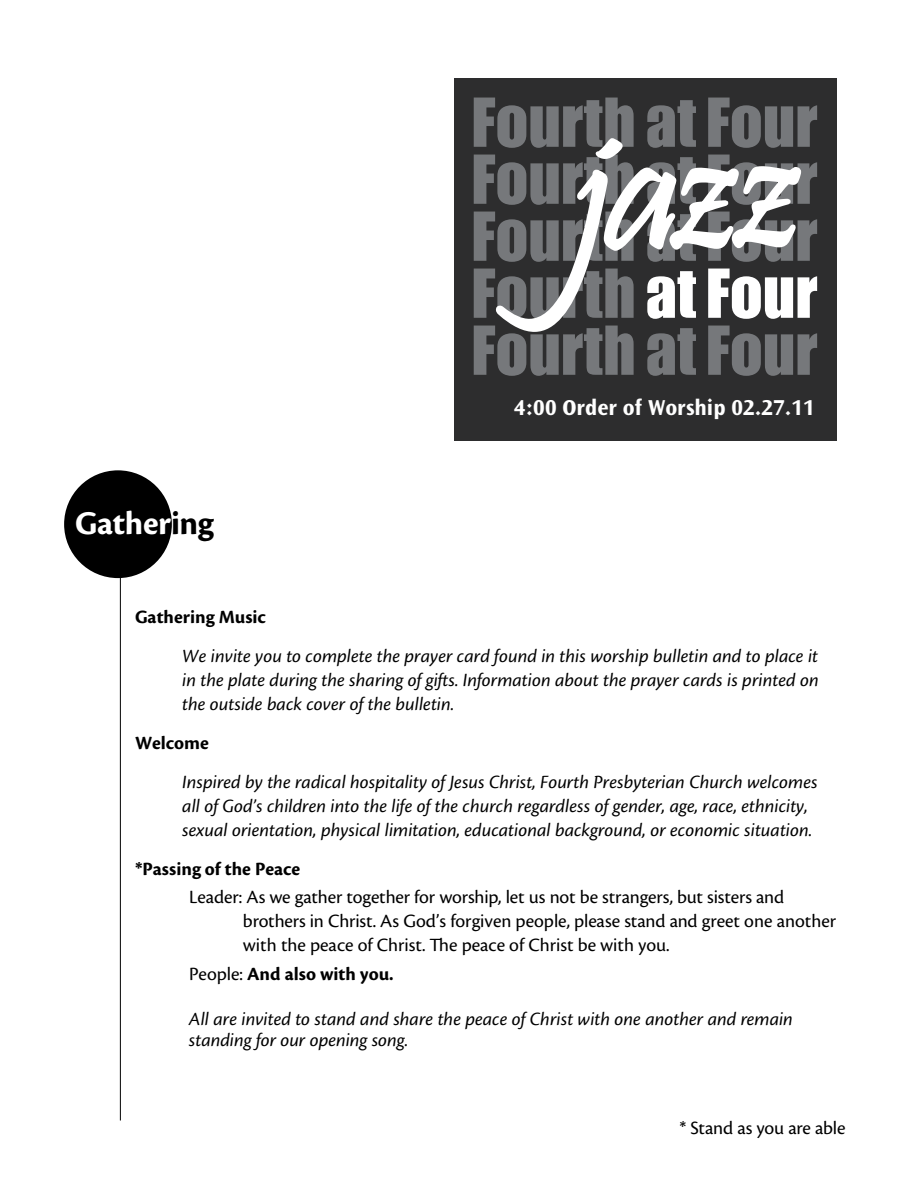
<style>
.page{position:relative;width:918px;height:1188px;background:#fff}
.page>*{position:absolute;margin:0;border:0;box-sizing:border-box;transform-origin:0 0}
.t1{font:700 34.5px "Cronos Pro";letter-spacing:-.01em;color:#fff}
.t2{font:700 22.5px "Ocean Sans Std";color:#fff}
.t3{font:italic 19.5px/24px "Cronos Pro";color:#000}
.t4{font:19.5px/24px "Cronos Pro";color:#000}
.t5{font:700 19.5px "Cronos Pro";color:#000}
.s1{color:#000}
.s2{font-weight:400}
</style>
<div class="page">
<hr style="left:120px;top:567px;width:1px;height:553px;background:#000">
<div style="left:64px;top:470px;width:108px;height:108px;background:#000;border-radius:50%"></div>
<div style="left:454px;top:78px;width:383px;height:363px;background:#2d2d2e"></div>
<svg style="left:474px;top:97px;width:343px;height:279px"></svg>
<h1 class="t1" style="left:75px;top:504px;width:140px">Gather<span class="s1">ing</span></h1>
<p class="t2" style="left:514px;top:395px;width:302px">4:00 Order of Worship 02.27.11</p>
<p class="t5" style="left:135px;top:605px;width:132px">Gathering Music</p>
<p class="t3" style="left:182px;top:644px;width:638px;text-align:justify">We invite you to complete the prayer card found in this worship bulletin and to place it in the plate during the sharing of gifts. Information about the prayer cards is printed on the outside back cover of the bulletin.</p>
<p class="t5" style="left:135px;top:731px;width:76px">Welcome</p>
<p class="t3" style="left:182px;top:770px;width:637px">Inspired by the radical hospitality of Jesus Christ, Fourth Presbyterian Church welcomes all of God’s children into the life of the church regardless of gender, age, race, ethnicity, sexual orientation, physical limitation, educational background, or economic situation.</p>
<p class="t5" style="left:135px;top:857px;width:167px">*Passing of the Peace</p>
<p class="t4" style="left:243px;top:885px;width:595px;text-indent:-54px">Leader: As we gather together for worship, let us not be strangers, but sisters and brothers in Christ. As God’s forgiven people, please stand and greet one another with the peace of Christ. The peace of Christ be with you.</p>
<p class="t5" style="left:189px;top:962px;width:206px"><span class="s2">People:</span> And also with you.</p>
<p class="t3" style="left:189px;top:1008px;width:605px;line-height:21px">All are invited to stand and share the peace of Christ with one another and remain standing for our opening song.</p>
<p class="t4" style="left:680px;top:1116px;width:168px">* Stand as you are able</p>
</div>
